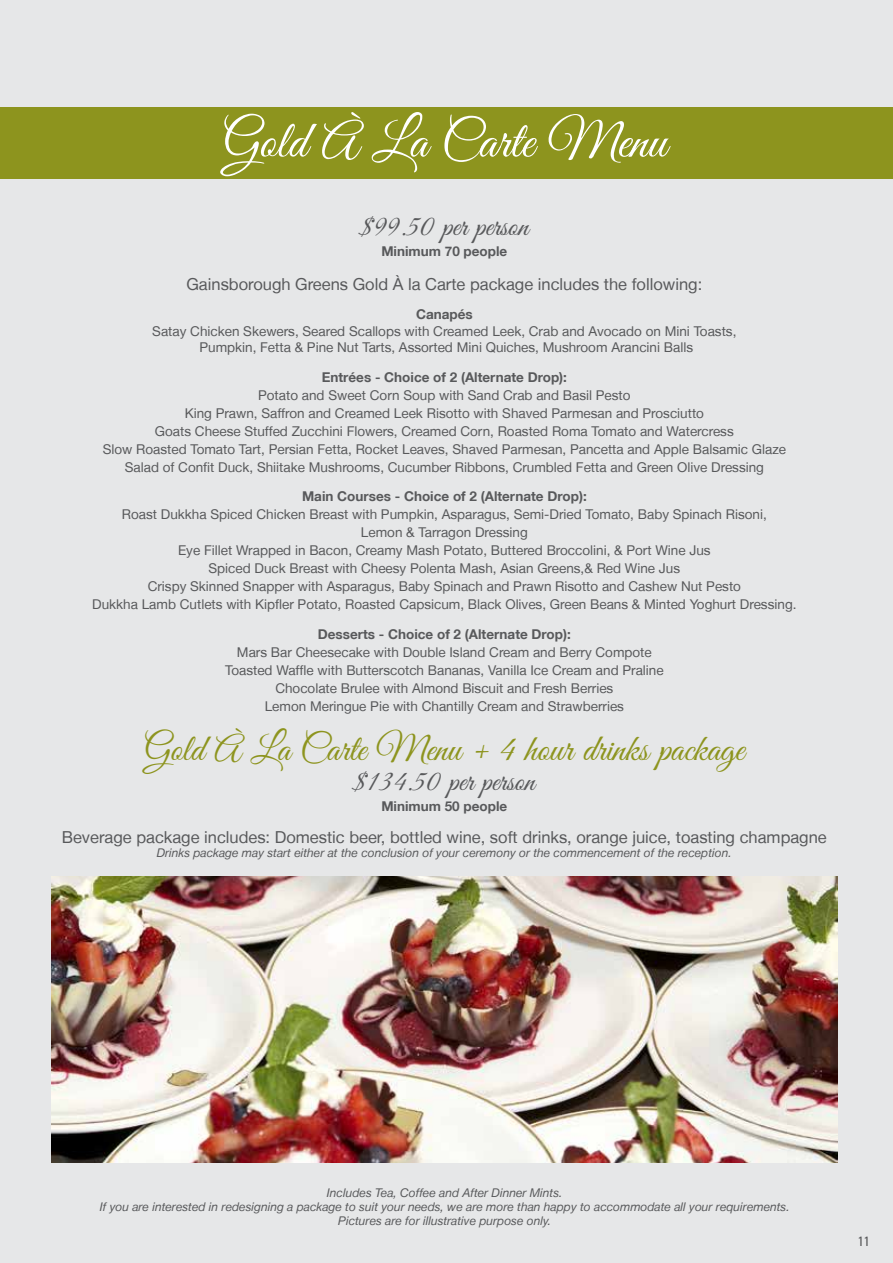
<style>
.page{position:relative;width:893px;height:1263px;background:#e6e7e8}
.page>*{position:absolute;margin:0;border:0;box-sizing:border-box;transform-origin:0 0}
.t1{font:52.5px "Great Vibes";color:#fff}
.t2{font:37.5px "Great Vibes";color:#8d941e}
.t3{font:30px "Great Vibes";color:#58595b}
.t4{font:16.5px "Helvetica Neue LT";color:#58595b}
.t5{font:13.5px/18px "Helvetica Neue LT";color:#58595b;text-align:center}
.t6{font:700 13.5px "Helvetica Neue LT";color:#58595b}
.t7{font:condensed 13.5px "Univers LT Std";color:#58595b}
.t8{font:italic 12px/14.4px "Helvetica Neue LT";color:#58595b;text-align:center}
</style>
<div class="page">
<div style="left:0;top:107px;width:893px;height:72px;background:#8d941e"></div>
<img style="left:52px;top:876px;width:785px;height:286px">
<h1 class="t1" style="left:223px;top:112px;width:445px">Gold À La Carte Menu</h1>
<h3 class="t3" style="left:360px;top:210px;width:170px">$99.50 per person</h3>
<p class="t6" style="left:381px;top:243px;width:127px">Minimum 70 people</p>
<p class="t4" style="left:186px;top:274px;width:517px">Gainsborough Greens Gold À la Carte package includes the following:</p>
<p class="t6" style="left:416px;top:306px;width:58px">Canapés</p>
<p class="t5" style="left:152px;top:323px;width:586px;line-height:16.2px">Satay Chicken Skewers, Seared Scallops with Creamed Leek, Crab and Avocado on Mini Toasts,<br>Pumpkin, Fetta &amp; Pine Nut Tarts, Assorted Mini Quiches, Mushroom Arancini Balls</p>
<p class="t6" style="left:322px;top:368px;width:247px">Entrées - Choice of 2 (Alternate Drop):</p>
<p class="t5" style="left:103px;top:386px;width:685px">Potato and Sweet Corn Soup with Sand Crab and Basil Pesto<br>King Prawn, Saffron and Creamed Leek Risotto with Shaved Parmesan and Prosciutto<br>Goats Cheese Stuffed Zucchini Flowers, Creamed Corn, Roasted Roma Tomato and Watercress<br>Slow Roasted Tomato Tart, Persian Fetta, Rocket Leaves, Shaved Parmesan, Pancetta and Apple Balsamic Glaze Salad of Confit Duck, Shiitake Mushrooms, Cucumber Ribbons, Crumbled Fetta and Green Olive Dressing</p>
<p class="t6" style="left:302px;top:488px;width:286px">Main Courses - Choice of 2 (Alternate Drop):</p>
<p class="t5" style="left:92px;top:505px;width:706px">Roast Dukkha Spiced Chicken Breast with Pumpkin, Asparagus, Semi-Dried Tomato, Baby Spinach Risoni,<br>Lemon &amp; Tarragon Dressing<br>Eye Fillet Wrapped in Bacon, Creamy Mash Potato, Buttered Broccolini, &amp; Port Wine Jus<br>Spiced Duck Breast with Cheesy Polenta Mash, Asian Greens,&amp; Red Wine Jus<br>Crispy Skinned Snapper with Asparagus, Baby Spinach and Prawn Risotto and Cashew Nut Pesto<br>Dukkha Lamb Cutlets with Kipfler Potato, Roasted Capsicum, Black Olives, Green Beans &amp; Minted Yoghurt Dressing.</p>
<p class="t6" style="left:318px;top:626px;width:254px">Desserts - Choice of 2 (Alternate Drop):</p>
<p class="t5" style="left:225px;top:643px;width:440px">Mars Bar Cheesecake with Double Island Cream and Berry Compote Toasted Waffle with Butterscotch Bananas, Vanilla Ice Cream and Praline Chocolate Brulee with Almond Biscuit and Fresh Berries<br>Lemon Meringue Pie with Chantilly Cream and Strawberries</p>
<h2 class="t2" style="left:144px;top:728px;width:602px">Gold À La Carte Menu + 4 hour drinks package</h2>
<h3 class="t3" style="left:354px;top:764px;width:182px">$134.50 per person</h3>
<p class="t6" style="left:381px;top:798px;width:127px">Minimum 50 people</p>
<p class="t4" style="left:62px;top:827px;width:766px">Beverage package includes: Domestic beer, bottled wine, soft drinks, orange juice, toasting champagne</p>
<p class="t8" style="left:157px;top:845px;width:576px">Drinks package may start either at the conclusion of your ceremony or the commencement of the reception.</p>
<p class="t8" style="left:100px;top:1185px;width:691px">Includes Tea, Coffee and After Dinner Mints.<br>If you are interested in redesigning a package to suit your needs, we are more than happy to accommodate all your requirements.<br>Pictures are for illustrative purpose only.</p>
<p class="t7" style="left:858px;top:1232px;width:13px">11</p>
</div>
